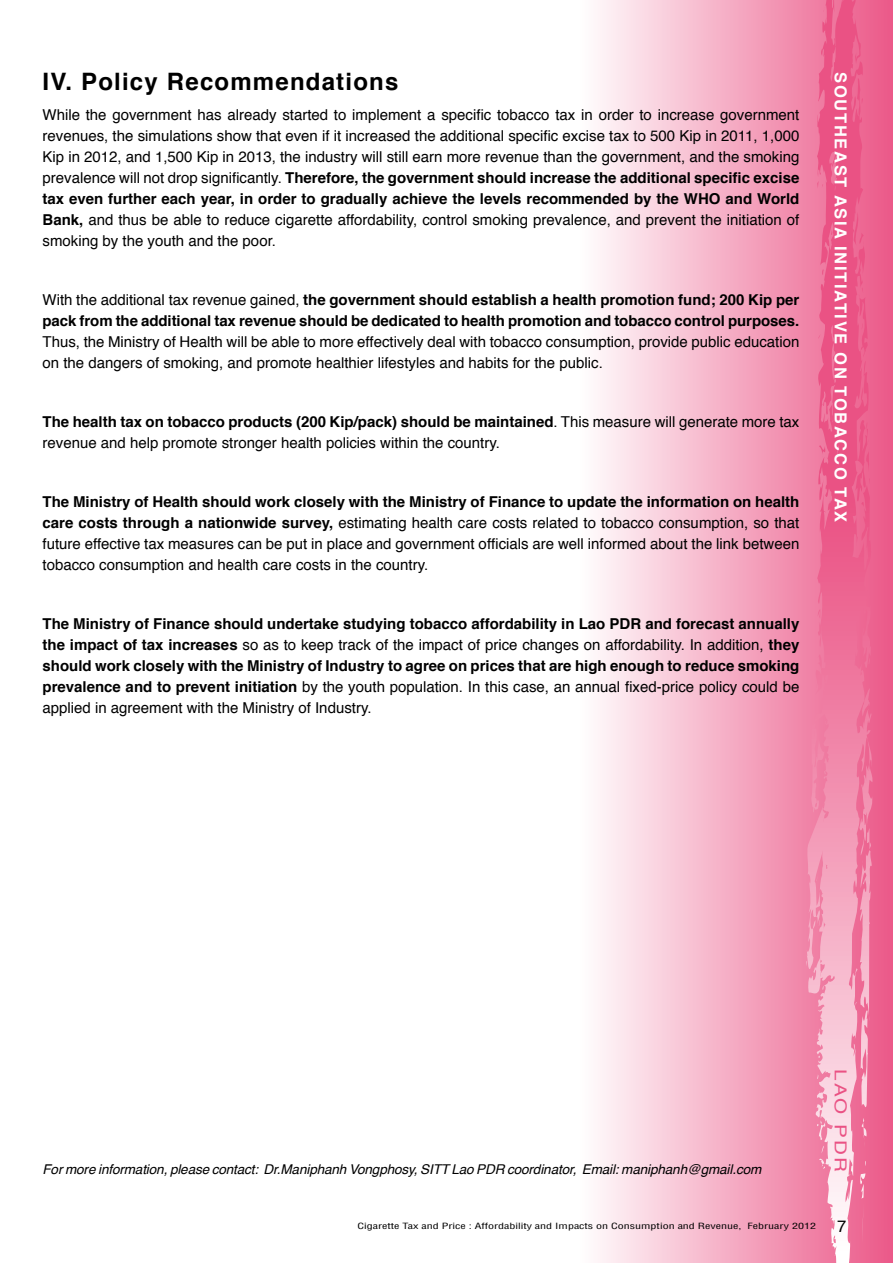
<style>
.page{position:relative;width:893px;height:1263px;background:#fff}
.page>*{position:absolute;margin:0;border:0;box-sizing:border-box;transform-origin:0 0}
.t1{font:700 24px "Helvetica";letter-spacing:.05em;color:#000}
.t2{font:700 16.5px "Helvetica";letter-spacing:.1em;color:#fff}
.t3{font:16.5px "Helvetica";letter-spacing:.1em;color:#ea5284;scale:1.25 1}
.t4{font:16.5px "Helvetica";color:#000}
.t5{font:15px/21px "Helvetica";color:#000;text-align:justify}
.t6{font:700 15px/21px "Helvetica";color:#000}
.t7{font:italic 13.5px "Helvetica";letter-spacing:-.01em;color:#000}
.t8{font:condensed 8.4px "Helvetica LT Std";color:#000;scale:1.43 1}
.s1{font-weight:700}
.s2{font-weight:400}
</style>
<div class="page">
<svg style="left:598px;top:0;width:295px;height:1263px;background:#f5b2c8"></svg>
<svg style="left:859px;top:1173px;width:6px;height:71px"></svg>
<svg style="left:861px;top:1118px;width:6px;height:30px"></svg>
<svg style="left:836px;top:1252px;width:5px;height:11px"></svg>
<svg style="left:822px;top:1146px;width:2px;height:7px"></svg>
<svg style="left:817px;top:1120px;width:5px;height:6px"></svg>
<svg style="left:805px;top:0;width:67px;height:1109px;background:#ee779e"></svg>
<h1 class="t1" style="left:43px;top:62px;width:357px">IV. Policy Recommendations</h1>
<p class="t5" style="left:43px;top:104px;width:758px">While the government has already started to implement a specific tobacco tax in order to increase government revenues, the simulations show that even if it increased the additional specific excise tax to 500 Kip in 2011, 1,000<br>Kip in 2012, and 1,500 Kip in 2013, the industry will still earn more revenue than the government, and the smoking prevalence will not drop significantly. <span class="s1">Therefore, the government should increase the additional specific excise tax even further each year, in order to gradually achieve the levels recommended by the WHO and World Bank,</span> and thus be able to reduce cigarette affordability, control smoking prevalence, and prevent the initiation of smoking by the youth and the poor.</p>
<p class="t6" style="left:43px;top:289px;width:758px"><span class="s2">With the additional tax revenue gained,</span> the government should establish a health promotion fund; 200 Kip per pack from the additional tax revenue should be dedicated to health promotion and tobacco control purposes.</p>
<p class="t5" style="left:43px;top:331px;width:758px">Thus, the Ministry of Health will be able to more effectively deal with tobacco consumption, provide public education on the dangers of smoking, and promote healthier lifestyles and habits for the public.</p>
<p class="t5" style="left:43px;top:412px;width:758px"><span class="s1">The health tax on tobacco products (200 Kip/pack) should be maintained</span>. This measure will generate more tax revenue and help promote stronger health policies within the country.</p>
<p class="t5" style="left:43px;top:492px;width:758px"><span class="s1">The Ministry of Health should work closely with the Ministry of Finance to update the information on health care costs through a nationwide survey,</span> estimating health care costs related to tobacco consumption, so that future effective tax measures can be put in place and government officials are well informed about the link between tobacco consumption and health care costs in the country.</p>
<p class="t6" style="left:43px;top:613px;width:758px;text-align:justify">The Ministry of Finance should undertake studying tobacco affordability in Lao PDR and forecast annually the impact of tax increases <span class="s2">so as to keep track of the impact of price changes on affordability. In addition,</span> they should work closely with the Ministry of Industry to agree on prices that are high enough to reduce smoking prevalence and to prevent initiation <span class="s2">by the youth population. In this case, an annual fixed-price policy could be applied in agreement with the Ministry of Industry.</span></p>
<p class="t2" style="left:854px;top:72px;width:452px;rotate:90deg">Southeast Asia Initiative on Tobacco Tax</p>
<p class="t7" style="left:43px;top:1158px;width:720px">For more information, please contact: Dr.Maniphanh Vongphosy, SITT Lao PDR coordinator, Email: maniphanh@gmail.com</p>
<p class="t3" style="left:853px;top:1069px;width:84px;rotate:90deg">Lao PDR</p>
<p class="t8" style="left:358px;top:1221px;width:322px">Cigarette Tax and Price : Affordability and Impacts on Consumption and Revenue, February 2012</p>
<p class="t4" style="left:837px;top:1213px;width:11px">7</p>
</div>
